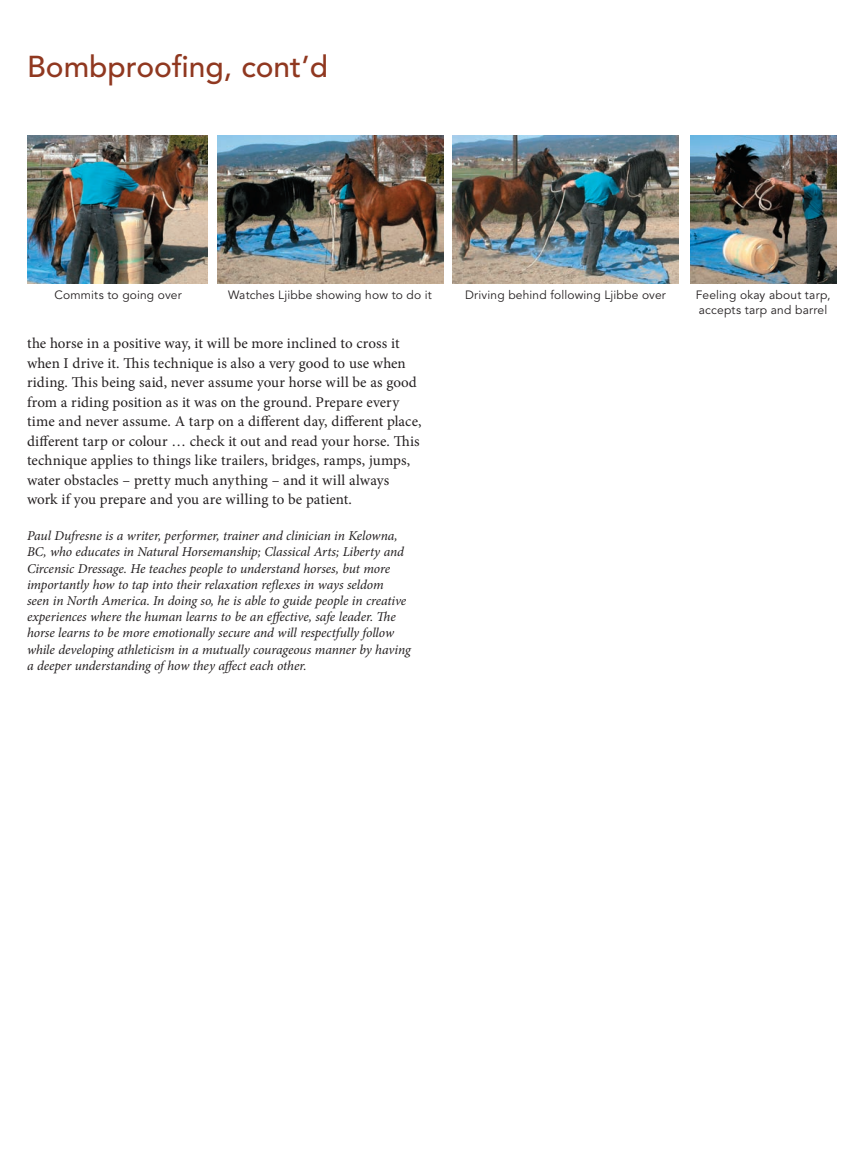
<style>
.page{position:relative;width:864px;height:1161px;background:#fff}
.page>*{position:absolute;margin:0;border:0;box-sizing:border-box;transform-origin:0 0}
.t1{font:500 30px "Avenir";color:#903820}
.t2{font:15px/19.5px "Minion Pro";letter-spacing:.005em;color:#231f20}
.t3{font:italic 13.5px/16.2px "Minion Pro";letter-spacing:-.005em;color:#231f20}
.t4{font:12px/14.4px "Avenir";letter-spacing:.015em;color:#231f20}
</style>
<div class="page">
<img style="left:27px;top:135px;width:181px;height:149px">
<img style="left:690px;top:135px;width:147px;height:149px">
<img style="left:217px;top:135px;width:227px;height:149px">
<img style="left:453px;top:136px;width:226px;height:148px">
<p class="t1" style="left:27px;top:49px;width:303px">Bombproofing, cont’d</p>
<p class="t4" style="left:54px;top:288px;width:129px">Commits to going over</p>
<p class="t4" style="left:228px;top:288px;width:205px">Watches Ljibbe showing how to do it</p>
<p class="t4" style="left:465px;top:288px;width:202px">Driving behind following Ljibbe over</p>
<p class="t4" style="left:696px;top:288px;width:136px">Feeling okay about tarp, accepts tarp and barrel</p>
<p class="t2" style="left:27px;top:334px;width:396px">the horse in a positive way, it will be more inclined to cross it when I drive it. This technique is also a very good to use when riding. This being said, never assume your horse will be as good from a riding position as it was on the ground. Prepare every time and never assume. A tarp on a different day, different place, different tarp or colour … check it out and read your horse. This technique applies to things like trailers, bridges, ramps, jumps, water obstacles – pretty much anything – and it will always work if you prepare and you are willing to be patient.</p>
<p class="t3" style="left:27px;top:528px;width:385px">Paul Dufresne is a writer, performer, trainer and clinician in Kelowna, BC, who educates in Natural Horsemanship; Classical Arts; Liberty and Circensic Dressage. He teaches people to understand horses, but more importantly how to tap into their relaxation reflexes in ways seldom<br>seen in North America. In doing so, he is able to guide people in creative experiences where the human learns to be an effective, safe leader. The horse learns to be more emotionally secure and will respectfully follow while developing athleticism in a mutually courageous manner by having a deeper understanding of how they affect each other.</p>
</div>
